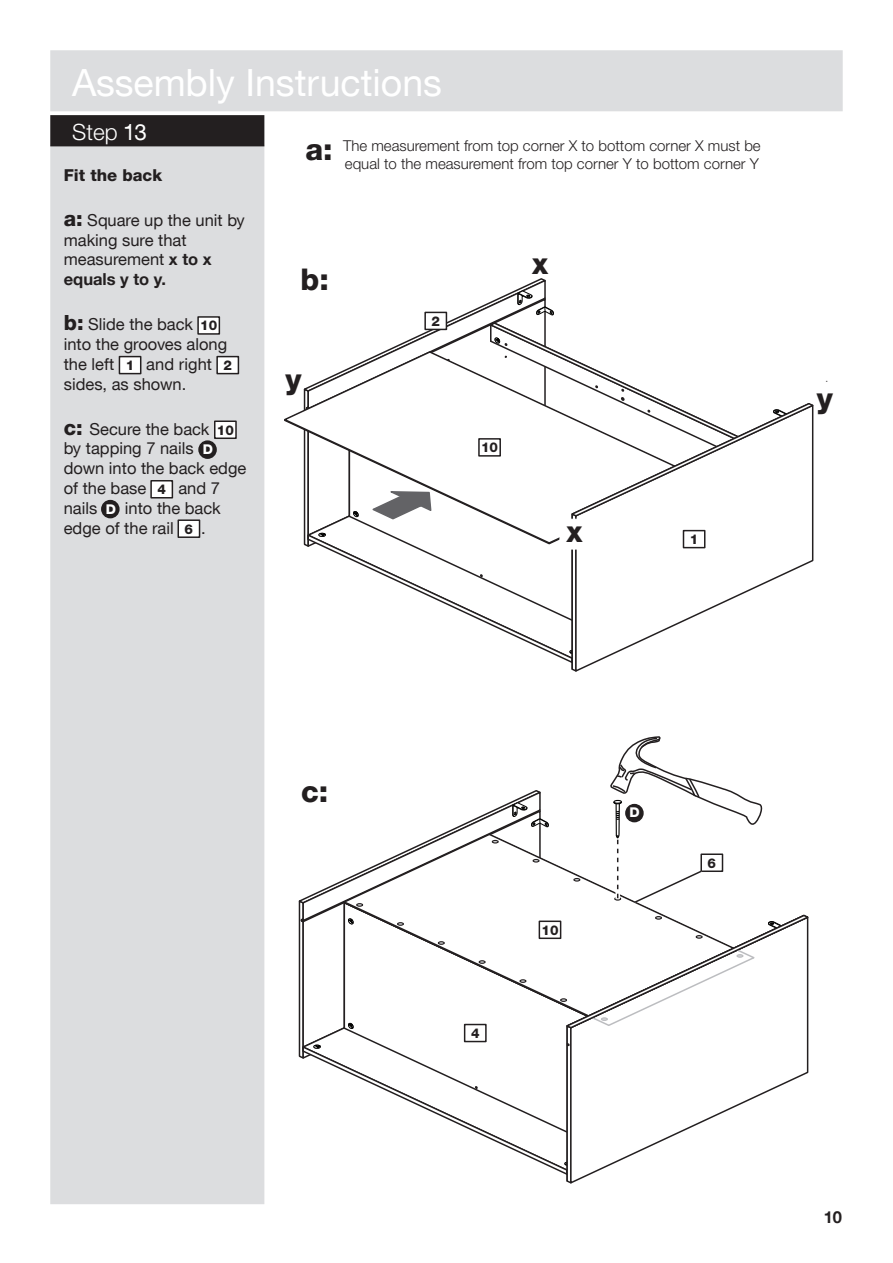
<style>
.page{position:relative;width:893px;height:1263px;background:#fff}
.page>*{position:absolute;margin:0;border:0;box-sizing:border-box;transform-origin:0 0}
.t1{font:37.5px "Helvetica Neue CE";color:#fff}
.t2{font:800 30px "Helvetica Neue CE";color:#231f20}
.t3{font:300 22.5px "Helvetica Neue CE";color:#fff}
.t4{font:16.5px/19.8px "Helvetica Neue CE";color:#231f20}
.t5{font:800 16.5px "Helvetica Neue CE";color:#231f20}
.t6{font:700 16.5px "Helvetica Neue CE";color:#231f20}
.t7{font:300 15px/18px "Helvetica Neue CE";color:#231f20;text-align:right}
.t8{font:800 13.5px "Helvetica Neue CE";color:#231f20}
.t9{font:800 13.5px "Helvetica Neue CE";color:#fff}
.s1{font-weight:400}
.s2{font-weight:800;font-size:21px}
.s3{font-weight:700}
</style>
<div class="page">
<div style="left:51px;top:51px;width:791px;height:60px;background:#dcdddf"></div>
<div style="left:50px;top:50px;width:793px;height:61px;border:2px solid #dcdddf"></div>
<div style="left:51px;top:146px;width:213px;height:1057px;background:#dcdddf"></div>
<div style="left:50px;top:145px;width:214px;height:1059px;border:2px solid #dcdddf"></div>
<div style="left:51px;top:116px;width:213px;height:30px;background:#231f20"></div>
<div style="left:50px;top:115px;width:214px;height:31px;border:2px solid #231f20"></div>
<div style="left:119px;top:357px;width:22px;height:17px;background:#fff"></div>
<div style="left:119px;top:356px;width:22px;height:18px;border:2px solid #231f20"></div>
<div style="left:217px;top:357px;width:21px;height:17px;background:#fff"></div>
<div style="left:216px;top:356px;width:23px;height:18px;border:2px solid #231f20"></div>
<div style="left:199px;top:441px;width:17px;height:17px;background:#231f20;border-radius:50%"></div>
<div style="left:198px;top:440px;width:19px;height:19px;border:2px solid #231f20;border-radius:50%"></div>
<div style="left:198px;top:317px;width:21px;height:17px;background:#fff"></div>
<div style="left:197px;top:316px;width:23px;height:19px;border:2px solid #231f20"></div>
<div style="left:151px;top:481px;width:21px;height:17px;background:#fff"></div>
<div style="left:150px;top:480px;width:23px;height:18px;border:2px solid #231f20"></div>
<div style="left:178px;top:520px;width:22px;height:17px;background:#fff"></div>
<div style="left:178px;top:519px;width:22px;height:19px;border:2px solid #231f20"></div>
<div style="left:102px;top:501px;width:17px;height:17px;background:#231f20;border-radius:50%"></div>
<div style="left:101px;top:500px;width:19px;height:18px;border:2px solid #231f20;border-radius:50%"></div>
<div style="left:215px;top:421px;width:21px;height:17px;background:#fff"></div>
<div style="left:214px;top:420px;width:23px;height:19px;border:2px solid #231f20"></div>
<svg style="left:301px;top:278px;width:513px;height:394px"></svg>
<div style="left:560px;top:519px;width:29px;height:30px;background:#fff;border-radius:9px"></div>
<div style="left:559px;top:519px;width:30px;height:31px;border:1px solid #fff;border-radius:9px"></div>
<div style="left:479px;top:439px;width:21px;height:17px;background:#fff"></div>
<div style="left:478px;top:438px;width:23px;height:19px;border:2px solid #231f20"></div>
<div style="left:683px;top:531px;width:22px;height:17px;background:#fff"></div>
<div style="left:683px;top:530px;width:22px;height:18px;border:2px solid #231f20"></div>
<div style="left:425px;top:312px;width:21px;height:17px;background:#fff"></div>
<div style="left:424px;top:312px;width:23px;height:18px;border:2px solid #231f20"></div>
<svg style="left:298px;top:736px;width:511px;height:448px"></svg>
<div style="left:465px;top:1024px;width:21px;height:17px;background:#fff"></div>
<div style="left:464px;top:1024px;width:23px;height:18px;border:2px solid #231f20"></div>
<p class="t1" style="left:72px;top:60px;width:371px">Assembly Instructions</p>
<p class="t3" style="left:72px;top:118px;width:76px">Step <span class="s1">13</span></p>
<p class="t5" style="left:64px;top:165px;width:100px">Fit the back</p>
<p class="t4" style="left:64px;top:210px;width:182px"><span class="s2">a:</span> Square up the unit by making sure that measurement <span class="s3">x to x equals y to y.</span></p>
<p class="t4" style="left:64px;top:315px;width:165px"><span class="s2">b:</span> Slide the back<br>into the grooves along the left</p>
<p class="t8" style="left:200px;top:317px;width:19px">10</p>
<p class="t4" style="left:64px;top:354px;width:150px;text-indent:83px">and right sides, as shown.</p>
<p class="t4" style="left:64px;top:419px;width:184px"><span class="s2">c:</span> Secure the back<br>by tapping 7 nails<br>down into the back edge of the base</p>
<p class="t8" style="left:126px;top:357px;width:10px">1</p>
<p class="t8" style="left:224px;top:357px;width:10px">2</p>
<p class="t8" style="left:217px;top:421px;width:19px">10</p>
<p class="t9" style="left:203px;top:441px;width:12px">D</p>
<p class="t4" style="left:178px;top:478px;width:43px">and 7</p>
<p class="t8" style="left:157px;top:481px;width:10px">4</p>
<p class="t4" style="left:64px;top:498px;width:158px;text-indent:61px">into the back edge of the rail</p>
<p class="t4" style="left:64px;top:498px;width:35px">nails</p>
<p class="t9" style="left:106px;top:501px;width:12px">D</p>
<p class="t8" style="left:185px;top:520px;width:10px">6</p>
<p class="t4" style="left:201px;top:518px;width:6px">.</p>
<p class="t7" style="left:305px;top:137px;width:457px">The measurement from top corner X to bottom corner X must be<br><sup>a:</sup> equal to the measurement from top corner Y to bottom corner Y</p>
<p class="t2" style="left:300px;top:261px;width:30px">b:</p>
<p class="t2" style="left:286px;top:361px;width:18px">y</p>
<p class="t8" style="left:432px;top:313px;width:10px">2</p>
<p class="t2" style="left:532px;top:245px;width:18px">x</p>
<p class="t8" style="left:481px;top:439px;width:19px">10</p>
<p class="t2" style="left:567px;top:513px;width:18px">x</p>
<p class="t8" style="left:690px;top:531px;width:10px">1</p>
<p class="t2" style="left:817px;top:380px;width:18px">y</p>
<p class="t2" style="left:301px;top:773px;width:29px">c:</p>
<p class="t8" style="left:471px;top:1025px;width:10px">4</p>
<p class="t8" style="left:541px;top:921px;width:19px">10</p>
<p class="t9" style="left:629px;top:804px;width:12px">D</p>
<p class="t8" style="left:708px;top:854px;width:10px">6</p>
<p class="t6" style="left:824px;top:1207px;width:20px">10</p>
</div>
